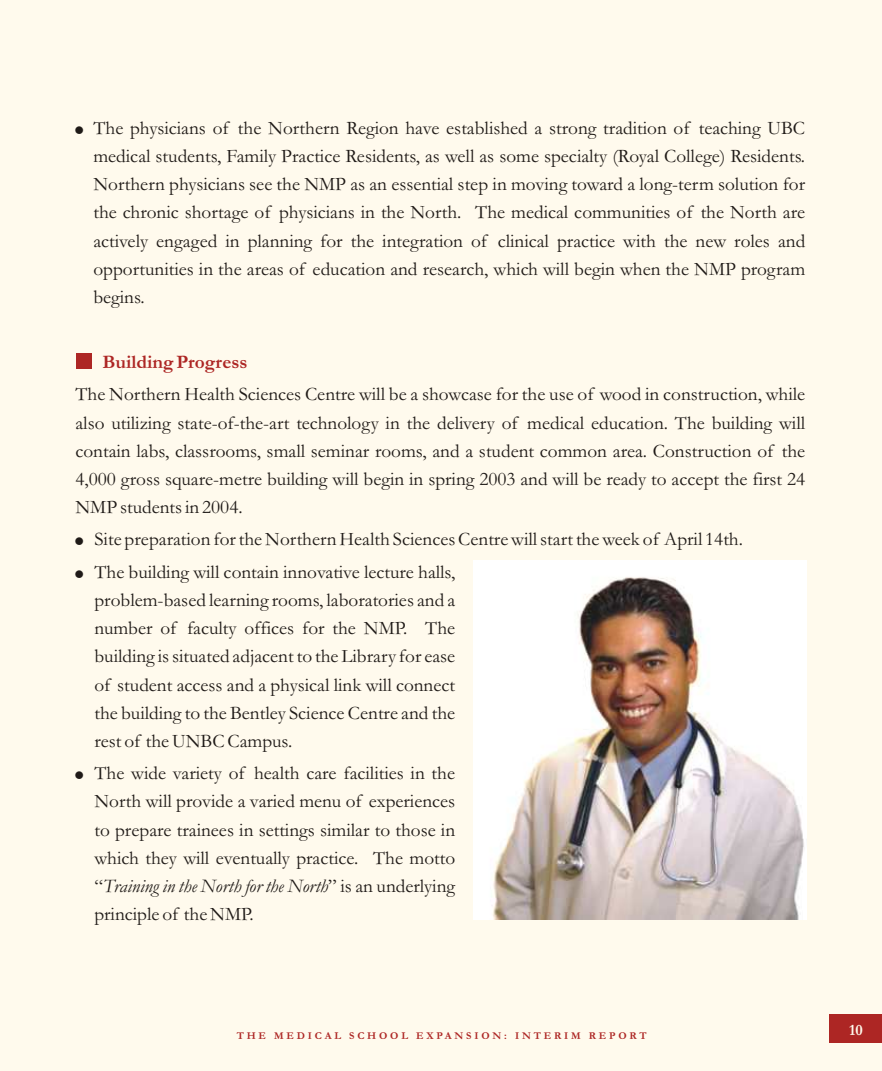
<style>
.page{position:relative;width:882px;height:1071px;background:#fffaed}
.page>*{position:absolute;margin:0;border:0;box-sizing:border-box;transform-origin:0 0}
.t1{font:19.25px/28.2px "Garamond";color:#1f1a17;text-align:justify}
.t2{font:700 19.25px "Garamond";color:#ad2624}
.t3{font:700 15.75px "Garamond";color:#fffaed}
.t4{font:700 10.5px "Garamond";letter-spacing:.27em;color:#ad2624}
.s1{font-style:italic}
</style>
<div class="page">
<div style="left:829px;top:1015px;width:53px;height:28px;background:#ad2624"></div>
<div style="left:76px;top:353px;width:15px;height:16px;background:#ad2624"></div>
<img style="left:474px;top:561px;width:332px;height:359px">
<p class="t1" style="left:93px;top:116px;width:713px">The physicians of the Northern Region have established a strong tradition of teaching UBC medical students, Family Practice Residents, as well as some specialty (Royal College) Residents.<br>Northern physicians see the NMP as an essential step in moving toward a long-term solution for the chronic shortage of physicians in the North. The medical communities of the North are actively engaged in planning for the integration of clinical practice with the new roles and opportunities in the areas of education and research, which will begin when the NMP program begins.</p>
<p class="t2" style="left:102px;top:355px;width:147px">Building Progress</p>
<p class="t1" style="left:75px;top:383px;width:731px">The Northern Health Sciences Centre will be a showcase for the use of wood in construction, while also utilizing state-of-the-art technology in the delivery of medical education. The building will contain labs, classrooms, small seminar rooms, and a student common area. Construction of the 4,000 gross square-metre building will begin in spring 2003 and will be ready to accept the first 24<br>NMP students in 2004.</p>
<p class="t1" style="left:94px;top:525px;width:650px;line-height:32.6px">Site preparation for the Northern Health Sciences Centre will start the week of April 14th.<br>The building will contain innovative lecture halls,</p>
<p class="t1" style="left:94px;top:588px;width:362px">problem-based learning rooms, laboratories and a number of faculty offices for the NMP. The building is situated adjacent to the Library for ease of student access and a physical link will connect the building to the Bentley Science Centre and the rest of the UNBC Campus.</p>
<p class="t1" style="left:94px;top:761px;width:362px">The wide variety of health care facilities in the North will provide a varied menu of experiences to prepare trainees in settings similar to those in which they will eventually practice. The motto “<span class="s1">Training in the North for the North</span>” is an underlying principle of the NMP.</p>
<p class="t4" style="left:237px;top:1032px;width:412px">THE MEDICAL SCHOOL EXPANSION: INTERIM REPORT</p>
<p class="t3" style="left:849px;top:1024px;width:15px">10</p>
</div>
